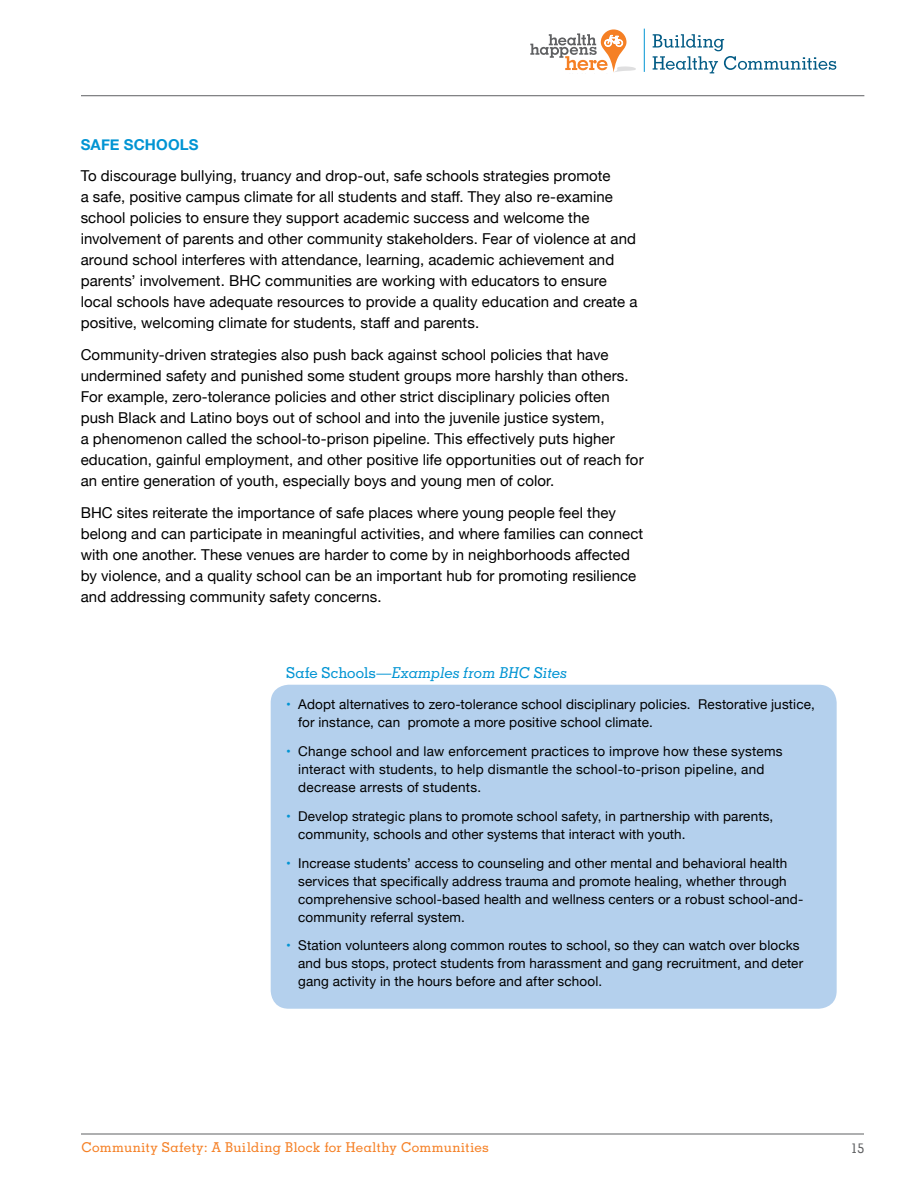
<style>
.page{position:relative;width:918px;height:1188px;background:#fff}
.page>*{position:absolute;margin:0;border:0;box-sizing:border-box;transform-origin:0 0}
.t1{font:15px/21px "Helvetica Neue";letter-spacing:.005em;color:#000}
.t2{font:italic 500 15px "Memphis LT Std";letter-spacing:-.01em;color:#0194d3}
.t3{font:700 15px "Helvetica Neue";letter-spacing:.01em;color:#0194d3}
.t4{font:13.5px/18px "Helvetica Neue";letter-spacing:.01em;color:#000}
.t5{font:500 13.5px "Memphis LT Std";letter-spacing:.02em;color:#f58025}
.t6{font:500 13.5px "Memphis LT Std";color:#5f6062}
.s1{font-style:normal}
.s2{color:#0194d3}
</style>
<div class="page">
<svg style="left:530px;top:29px;width:106px;height:43px"></svg>
<hr style="left:644px;top:29px;width:1px;height:43px;background:#0194d3">
<svg style="left:653px;top:34px;width:183px;height:39px"></svg>
<hr style="left:81px;top:1134px;width:783px;height:1px;background:#5f6062">
<hr style="left:81px;top:95px;width:783px;height:1px;background:#5f6062">
<div style="left:271px;top:685px;width:566px;height:324px;background:#b4d0ed;border-radius:18px"></div>
<p class="t3" style="left:81px;top:133px;width:120px">SAFE SCHOOLS</p>
<p class="t1" style="left:81px;top:166px;width:558px">To discourage bullying, truancy and drop-out, safe schools strategies promote<br>a safe, positive campus climate for all students and staff. They also re-examine school policies to ensure they support academic success and welcome the involvement of parents and other community stakeholders. Fear of violence at and around school interferes with attendance, learning, academic achievement and parents’ involvement. BHC communities are working with educators to ensure local schools have adequate resources to provide a quality education and create a positive, welcoming climate for students, staff and parents.</p>
<p class="t1" style="left:81px;top:345px;width:565px">Community-driven strategies also push back against school policies that have undermined safety and punished some student groups more harshly than others.<br>For example, zero-tolerance policies and other strict disciplinary policies often push Black and Latino boys out of school and into the juvenile justice system,<br>a phenomenon called the school-to-prison pipeline. This effectively puts higher education, gainful employment, and other positive life opportunities out of reach for an entire generation of youth, especially boys and young men of color.</p>
<p class="t1" style="left:81px;top:503px;width:564px">BHC sites reiterate the importance of safe places where young people feel they belong and can participate in meaningful activities, and where families can connect with one another. These venues are harder to come by in neighborhoods affected by violence, and a quality school can be an important hub for promoting resilience and addressing community safety concerns.</p>
<p class="t2" style="left:286px;top:663px;width:283px"><span class="s1">Safe Schools—</span>Examples from BHC Sites</p>
<p class="t4" style="left:298px;top:696px;width:518px;text-indent:-12px"><span class="s2">•</span> Adopt alternatives to zero-tolerance school disciplinary policies. Restorative justice, for instance, can promote a more positive school climate.</p>
<p class="t4" style="left:298px;top:743px;width:486px;text-indent:-12px"><span class="s2">•</span> Change school and law enforcement practices to improve how these systems interact with students, to help dismantle the school-to-prison pipeline, and decrease arrests of students.</p>
<p class="t4" style="left:298px;top:808px;width:477px;text-indent:-12px"><span class="s2">•</span> Develop strategic plans to promote school safety, in partnership with parents, community, schools and other systems that interact with youth.</p>
<p class="t4" style="left:298px;top:855px;width:507px;text-indent:-12px"><span class="s2">•</span> Increase students’ access to counseling and other mental and behavioral health services that specifically address trauma and promote healing, whether through comprehensive school-based health and wellness centers or a robust school-and&shy;community referral system.</p>
<p class="t4" style="left:298px;top:937px;width:506px;text-indent:-12px"><span class="s2">•</span> Station volunteers along common routes to school, so they can watch over blocks and bus stops, protect students from harassment and gang recruitment, and deter gang activity in the hours before and after school.</p>
<p class="t5" style="left:81px;top:1139px;width:409px">Community Safety: A Building Block for Healthy Communities</p>
<p class="t6" style="left:851px;top:1139px;width:15px">15</p>
</div>
